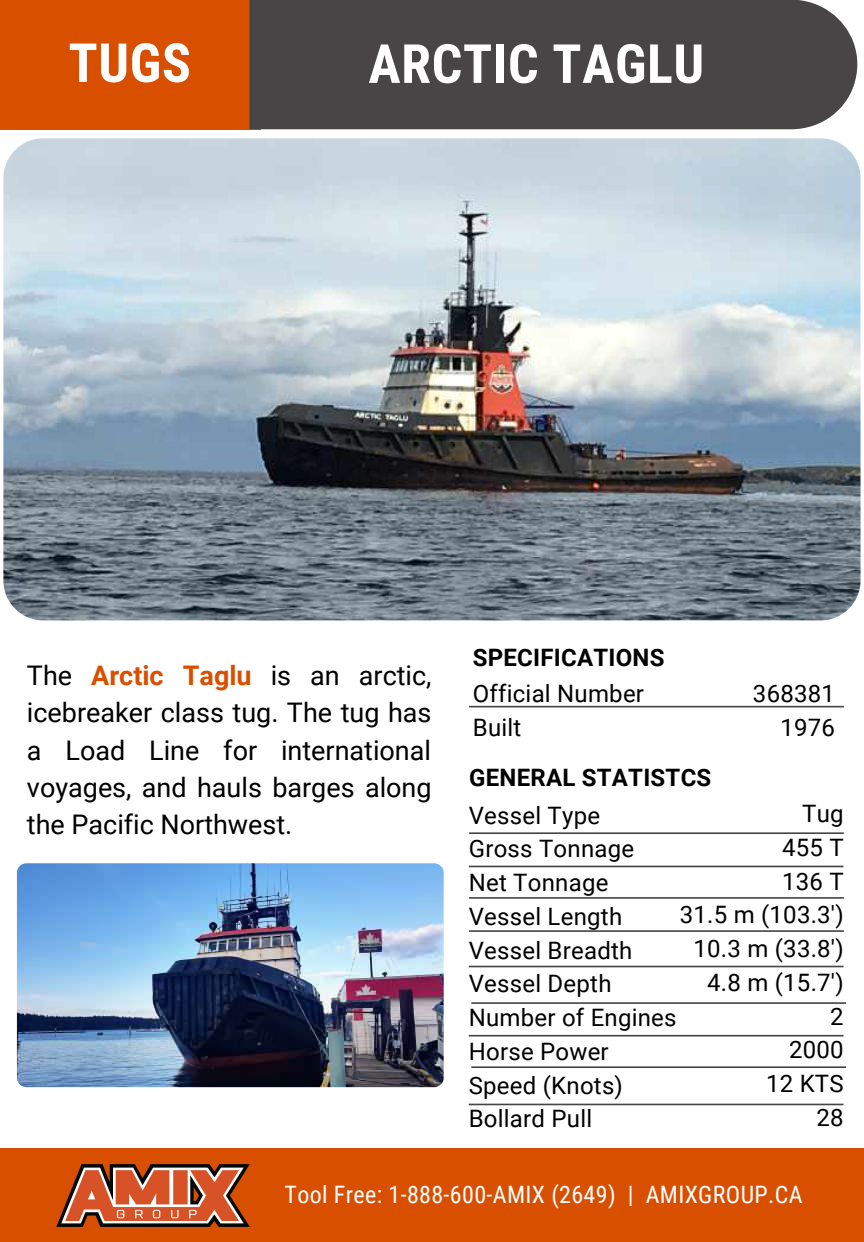
<style>
.page{position:relative;width:864px;height:1242px;background:#fff}
.page>*{position:absolute;margin:0;border:0;box-sizing:border-box;transform-origin:0 0}
.t1{font:700 54px "Roboto Condensed";letter-spacing:.01em;color:#fff}
.t2{font:27px/37.2px "Roboto";color:#000;text-align:justify}
.t3{font:24px "Roboto";letter-spacing:.01em;color:#000}
.t4{font:24px "Roboto Condensed";letter-spacing:.015em;color:#fff}
.t5{font:700 24px "Roboto";letter-spacing:.01em;color:#000}
.s1{font-weight:700;color:#d84f00}
</style>
<div class="page">
<div style="left:0;top:0;width:260px;height:130px;background:#d84f00"></div>
<div style="left:0;top:1148px;width:864px;height:94px;background:#d84f00"></div>
<img style="left:17px;top:863px;width:427px;height:224px;border-radius:9px">
<img style="left:56px;top:1164px;width:194px;height:62px">
<img style="left:3px;top:138px;width:858px;height:483px;border-radius:40px">
<div style="left:249px;top:0;width:608px;height:129px;background:#474545"></div>
<svg style="left:469px;top:866px;width:375px;height:1px"></svg>
<svg style="left:469px;top:706px;width:375px;height:1px"></svg>
<svg style="left:469px;top:897px;width:375px;height:2px"></svg>
<svg style="left:471px;top:1002px;width:375px;height:2px"></svg>
<svg style="left:469px;top:1035px;width:375px;height:2px"></svg>
<svg style="left:469px;top:832px;width:375px;height:2px"></svg>
<svg style="left:469px;top:930px;width:375px;height:2px"></svg>
<svg style="left:469px;top:966px;width:375px;height:1px"></svg>
<svg style="left:471px;top:1066px;width:375px;height:2px"></svg>
<svg style="left:469px;top:1104px;width:375px;height:1px"></svg>
<p class="t1" style="left:68px;top:32px;width:124px">TUGS</p>
<p class="t1" style="left:368px;top:33px;width:337px">ARCTIC TAGLU</p>
<p class="t2" style="left:27px;top:657px;width:406px">The <span class="s1">Arctic Taglu</span> is an arctic, icebreaker class tug. The tug has a Load Line for international voyages, and hauls barges along the Pacific Northwest.</p>
<p class="t5" style="left:473px;top:644px;width:193px">SPECIFICATIONS</p>
<p class="t3" style="left:473px;top:679px;width:173px">Official Number</p>
<p class="t3" style="left:473px;top:714px;width:50px">Built</p>
<p class="t5" style="left:469px;top:764px;width:244px">GENERAL STATISTCS</p>
<p class="t3" style="left:753px;top:679px;width:84px">368381</p>
<p class="t3" style="left:780px;top:714px;width:56px">1976</p>
<p class="t3" style="left:802px;top:800px;width:43px">Tug</p>
<p class="t3" style="left:782px;top:834px;width:63px">455 T</p>
<p class="t3" style="left:782px;top:867px;width:63px">136 T</p>
<p class="t3" style="left:680px;top:901px;width:165px">31.5 m (103.3')</p>
<p class="t3" style="left:694px;top:935px;width:152px">10.3 m (33.8')</p>
<p class="t3" style="left:707px;top:969px;width:138px">4.8 m (15.7')</p>
<p class="t3" style="left:830px;top:1002px;width:15px">2</p>
<p class="t3" style="left:789px;top:1036px;width:56px">2000</p>
<p class="t3" style="left:766px;top:1070px;width:79px">12 KTS</p>
<p class="t3" style="left:817px;top:1104px;width:29px">28</p>
<p class="t3" style="left:469px;top:801px;width:133px">Vessel Type</p>
<p class="t3" style="left:469px;top:835px;width:167px">Gross Tonnage</p>
<p class="t3" style="left:469px;top:869px;width:141px">Net Tonnage</p>
<p class="t3" style="left:469px;top:903px;width:155px">Vessel Length</p>
<p class="t3" style="left:469px;top:936px;width:165px">Vessel Breadth</p>
<p class="t3" style="left:469px;top:970px;width:144px">Vessel Depth</p>
<p class="t3" style="left:469px;top:1004px;width:209px">Number of Engines</p>
<p class="t3" style="left:469px;top:1038px;width:142px">Horse Power</p>
<p class="t3" style="left:469px;top:1071px;width:156px">Speed (Knots)</p>
<p class="t3" style="left:469px;top:1105px;width:125px">Bollard Pull</p>
<p class="t4" style="left:285px;top:1181px;width:520px">Tool Free: 1-888-600-AMIX (2649) | AMIXGROUP.CA</p>
</div>
